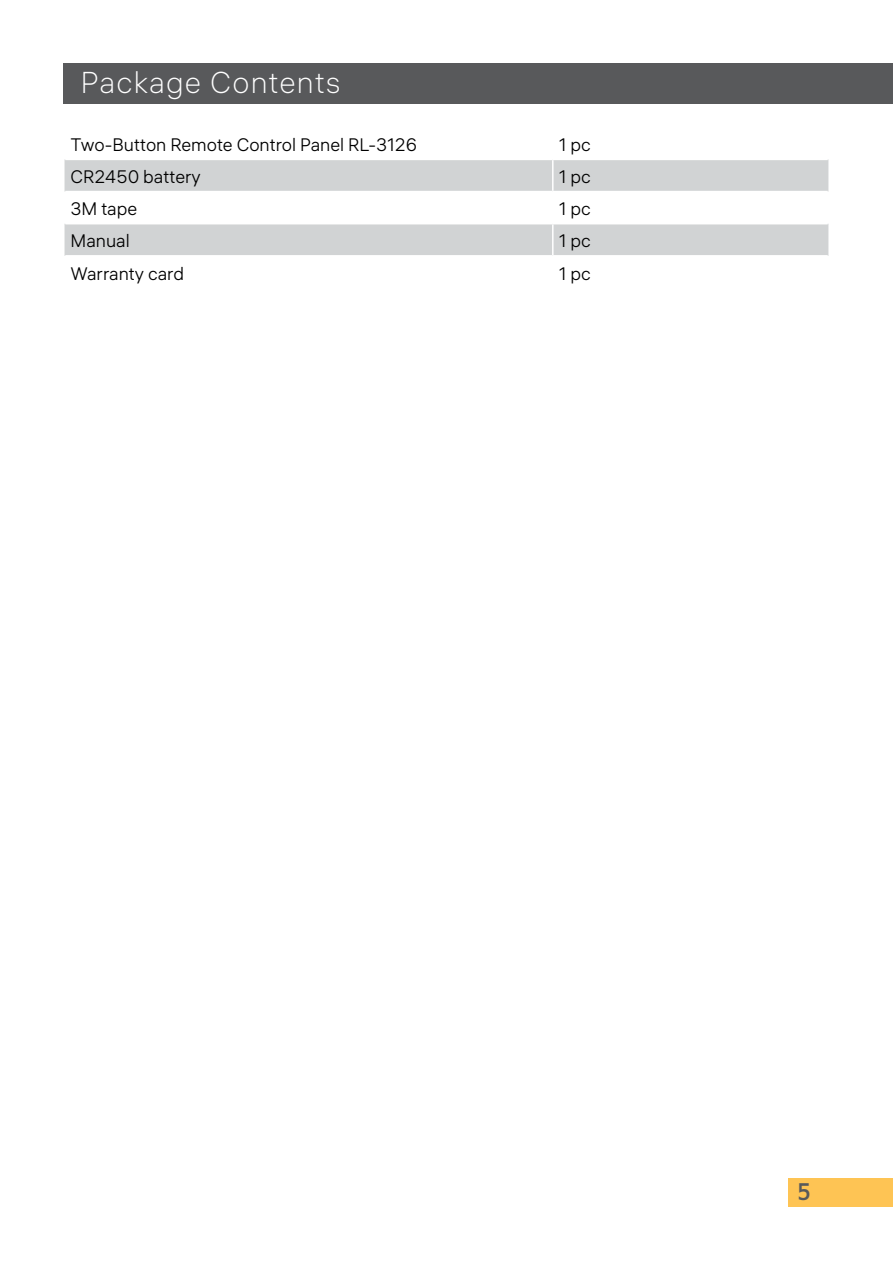
<style>
.page{position:relative;width:893px;height:1263px;background:#fff}
.page>*{position:absolute;margin:0;border:0;box-sizing:border-box;transform-origin:0 0}
.t1{font:30px "ALS Hauss VF";letter-spacing:.04em;color:#fff}
.t2{font:semi-condensed 24px "ALS Direct";color:#58595b}
.t3{font:18px "ALS Hauss VF";color:#000}
</style>
<div class="page">
<div style="left:64px;top:64px;width:829px;height:40px;background:#58595b"></div>
<svg style="left:65px;top:160px;width:763px;height:95px;fill:#d1d3d4"></svg>
<hr style="left:552px;top:160px;width:2px;height:31px;background:#fff">
<hr style="left:552px;top:192px;width:2px;height:31px;background:#fff">
<hr style="left:552px;top:224px;width:2px;height:31px;background:#fff">
<hr style="left:65px;top:191px;width:488px;height:1px;background:#fff">
<hr style="left:553px;top:191px;width:275px;height:1px;background:#fff">
<hr style="left:65px;top:223px;width:488px;height:1px;background:#fff">
<hr style="left:553px;top:223px;width:275px;height:1px;background:#fff">
<div style="left:788px;top:1178px;width:105px;height:28px;background:#fec454"></div>
<h1 class="t1" style="left:81px;top:64px;width:261px">Package Contents</h1>
<p class="t3" style="left:71px;top:134px;width:348px">Two-Button Remote Control Panel RL-3126</p>
<p class="t3" style="left:559px;top:134px;width:34px">1 pc</p>
<p class="t3" style="left:71px;top:166px;width:132px">CR2450 battery</p>
<p class="t3" style="left:559px;top:166px;width:34px">1 pc</p>
<p class="t3" style="left:71px;top:198px;width:68px">3M tape</p>
<p class="t3" style="left:559px;top:198px;width:34px">1 pc</p>
<p class="t3" style="left:71px;top:230px;width:61px">Manual</p>
<p class="t3" style="left:559px;top:230px;width:34px">1 pc</p>
<p class="t3" style="left:71px;top:262px;width:115px">Warranty card</p>
<p class="t3" style="left:559px;top:262px;width:34px">1 pc</p>
<h2 class="t2" style="left:797px;top:1178px;width:16px">5</h2>
</div>
